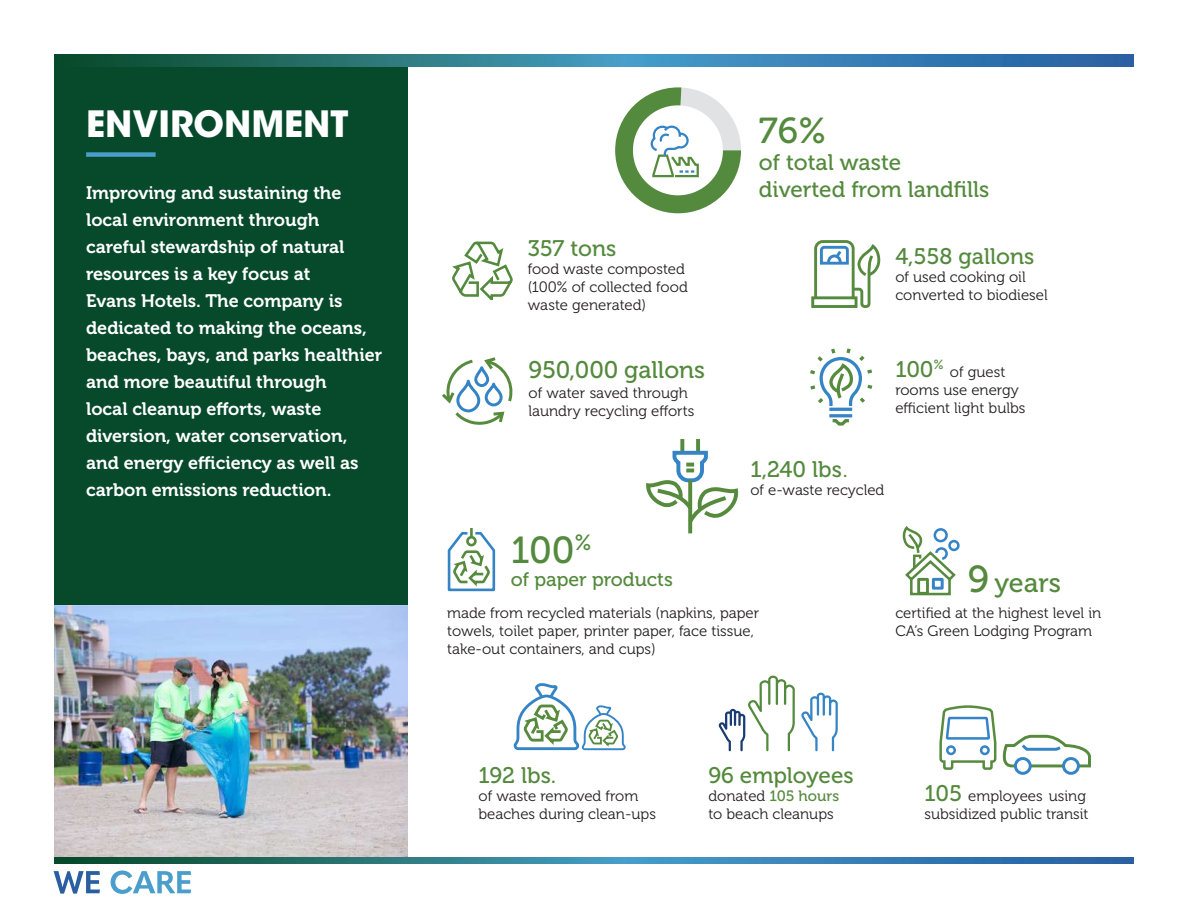
<style>
.page{position:relative;width:1188px;height:918px;background:#fff}
.page>*{position:absolute;margin:0;border:0;box-sizing:border-box;transform-origin:0 0}
.t1{font:37.5px "Museo 500";color:#548a3d}
.t2{font:700 36px "ITC Avant Garde Std";color:#fff}
.t3{font:36px "Museo 500";color:#548a3d}
.t4{font:27px "Museo 500";color:#548a3d}
.t5{font:24px "Museo 500";color:#548a3d}
.t6{font:22.5px/27px "Museo 500";color:#548a3d}
.t7{font:19.5px "Museo 500";color:#548a3d}
.t8{font:18px/27px "Museo 700";color:#fff}
.t9{font:15px/18px "Museo 300";color:#231f20}
.t10{font:15px "Museo 500";color:#548a3d}
.s1{font-family:"Museo 100";font-size:36px}
.s2{font-size:37.5px}
.s3{font-family:"Museo 300";color:#231f20}
.s4{font-family:"Museo 500";font-size:22.5px;color:#548a3d}
</style>
<div class="page">
<svg style="left:54px;top:871px;width:46px;height:23px"></svg>
<svg style="left:111px;top:871px;width:80px;height:23px"></svg>
<div style="left:54px;top:60px;width:354px;height:801px;background:#06492b"></div>
<div style="left:86px;top:152px;width:70px;height:5px;background:#499ecb"></div>
<img style="left:54px;top:606px;width:354px;height:252px">
<svg style="left:801px;top:693px;width:37px;height:58px"></svg>
<svg style="left:718px;top:676px;width:77px;height:75px"></svg>
<svg style="left:680px;top:439px;width:4px;height:10px"></svg>
<svg style="left:696px;top:439px;width:4px;height:10px"></svg>
<svg style="left:688px;top:527px;width:4px;height:6px"></svg>
<svg style="left:646px;top:449px;width:93px;height:78px"></svg>
<svg style="left:829px;top:417px;width:23px;height:9px"></svg>
<hr style="left:829px;top:408px;width:23px;height:3px;background:#3584c5">
<hr style="left:829px;top:414px;width:23px;height:3px;background:#3584c5">
<svg style="left:810px;top:348px;width:63px;height:61px"></svg>
<div style="left:811px;top:296px;width:46px;height:12px;border:3px solid #548a3d"></div>
<svg style="left:813px;top:240px;width:67px;height:68px"></svg>
<svg style="left:442px;top:357px;width:71px;height:68px"></svg>
<svg style="left:513px;top:683px;width:113px;height:68px"></svg>
<svg style="left:939px;top:705px;width:152px;height:67px"></svg>
<div style="left:1014px;top:757px;width:18px;height:18px;border:3px solid #3584c5;border-radius:50%"></div>
<div style="left:1062px;top:757px;width:18px;height:18px;border:3px solid #3584c5;border-radius:50%"></div>
<svg style="left:452px;top:241px;width:61px;height:59px"></svg>
<svg style="left:615px;top:87px;width:126px;height:126px"></svg>
<svg style="left:447px;top:528px;width:49px;height:64px"></svg>
<div style="left:910px;top:578px;width:41px;height:17px;border:3px solid #568b3e"></div>
<div style="left:917px;top:578px;width:12px;height:17px;border:3px solid #548a3d"></div>
<div style="left:932px;top:578px;width:12px;height:12px;border:3px solid #3584c5"></div>
<div style="left:948px;top:540px;width:12px;height:11px;border:3px solid #3584c5;border-radius:50%"></div>
<svg style="left:903px;top:526px;width:55px;height:57px"></svg>
<svg style="left:54px;top:54px;width:1080px;height:12px;background:#2e7791"></svg>
<svg style="left:54px;top:858px;width:1080px;height:6px;background:#2e7791"></svg>
<h2 class="t2" style="left:86px;top:100px;width:264px">ENVIRONMENT</h2>
<p class="t8" style="left:86px;top:179px;width:298px">Improving and sustaining the local environment through careful stewardship of natural resources is a key focus at<br>Evans Hotels. The company is dedicated to making the oceans, beaches, bays, and parks healthier and more beautiful through<br>local cleanup efforts, waste diversion, water conservation, and energy efficiency as well as carbon emissions reduction.</p>
<h3 class="t6" style="left:528px;top:235px;width:90px">357 tons</h3>
<p class="t9" style="left:528px;top:260px;width:162px">food waste composted (100% of collected food waste generated)</p>
<h3 class="t5" style="left:529px;top:356px;width:178px">950,000 gallons</h3>
<p class="t9" style="left:529px;top:384px;width:167px">of water saved through laundry recycling efforts</p>
<h1 class="t1" style="left:511px;top:529px;width:82px">100<sup>%</sup></h1>
<h3 class="t7" style="left:511px;top:569px;width:164px">of paper products</h3>
<h2 class="t3" style="left:759px;top:110px;width:69px">76%</h2>
<h3 class="t6" style="left:759px;top:149px;width:232px">of total waste diverted from landfills</h3>
<h3 class="t6" style="left:895px;top:243px;width:141px">4,558 gallons</h3>
<p class="t9" style="left:895px;top:268px;width:154px">of used cooking oil converted to biodiesel</p>
<h3 class="t6" style="left:895px;top:356px;width:50px">100<sup>%</sup></h3>
<p class="t9" style="left:895px;top:363px;width:132px;text-indent:55px">of guest rooms use energy efficient light bulbs</p>
<h3 class="t6" style="left:750px;top:456px;width:100px">1,240 lbs<span class="s1">.</span></h3>
<p class="t9" style="left:750px;top:482px;width:136px">of e-waste recycled</p>
<h3 class="t4" style="left:968px;top:567px;width:95px"><span class="s2">9</span> years</h3>
<p class="t9" style="left:447px;top:604px;width:313px">made from recycled materials (napkins, paper towels, toilet paper, printer paper, face tissue, take-out containers, and cups)</p>
<p class="t9" style="left:895px;top:604px;width:207px">certified at the highest level in<br>CA’s Green Lodging Program</p>
<h3 class="t6" style="left:479px;top:762px;width:79px">192 lbs.</h3>
<p class="t9" style="left:479px;top:787px;width:179px">of waste removed from beaches during clean-ups</p>
<h3 class="t6" style="left:708px;top:762px;width:147px">96 employees</h3>
<p class="t10" style="left:708px;top:787px;width:132px"><span class="s3">donated</span> 105 hours</p>
<p class="t9" style="left:708px;top:805px;width:127px">to beach cleanups</p>
<p class="t9" style="left:924px;top:787px;width:166px"><span class="s4">105</span> employees using subsidized public transit</p>
</div>
